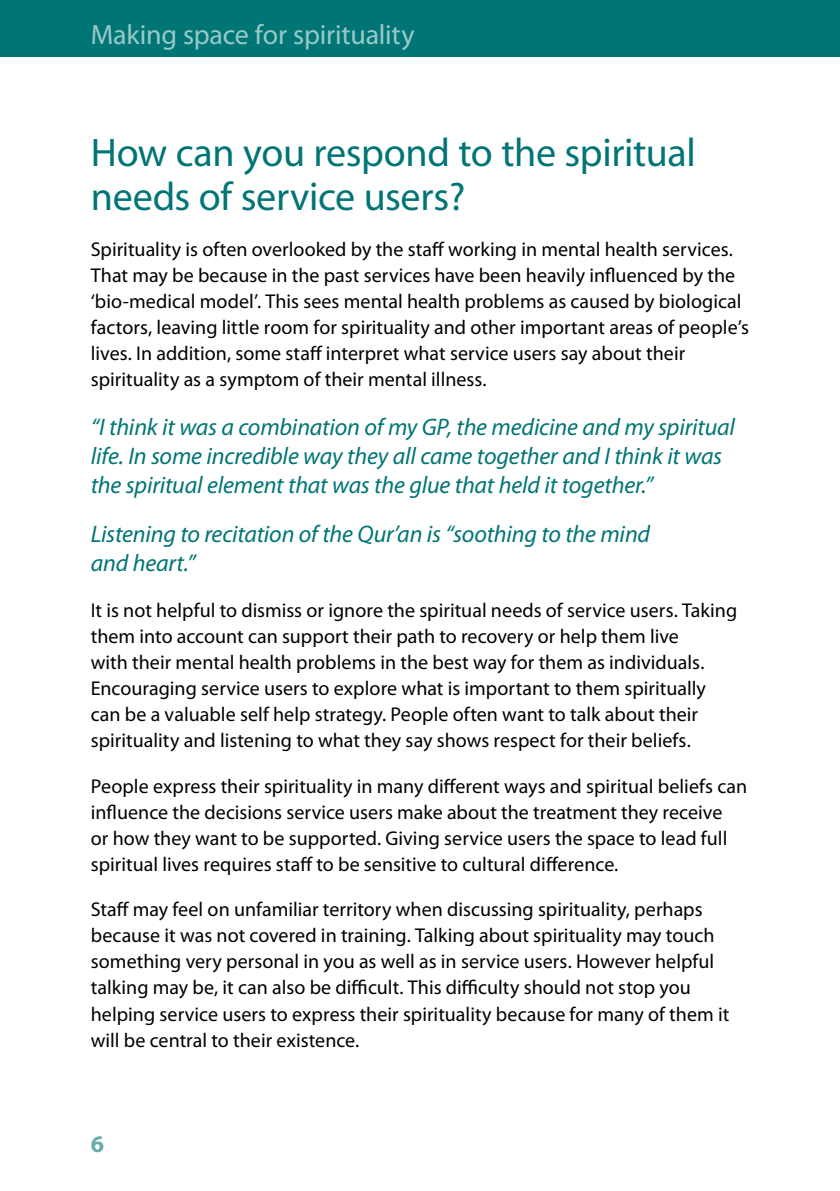
<style>
.page{position:relative;width:840px;height:1191px;background:#fff}
.page>*{position:absolute;margin:0;border:0;box-sizing:border-box;transform-origin:0 0}
.t1{font:40px/44px "Myriad";letter-spacing:-.01em;color:#007575}
.t2{font:28px "Myriad Pro";letter-spacing:-.01em;color:#99c8c8}
.t3{font:italic 24px/29px "Myriad Pro";letter-spacing:-.01em;color:#007575}
.t4{font:20px/26px "Myriad Pro";color:#000}
</style>
<div class="page">
<div style="left:0;top:0;width:839px;height:57px;background:#007575"></div>
<hr style="left:839px;top:0;width:1px;height:57px;background:#007575">
<h2 class="t2" style="left:91px;top:17px;width:325px">Making space for spirituality</h2>
<h1 class="t1" style="left:91px;top:132px;width:606px">How can you respond to the spiritual needs of service users?</h1>
<p class="t4" style="left:91px;top:236px;width:659px">Spirituality is often overlooked by the staff working in mental health services.<br>That may be because in the past services have been heavily influenced by the ‘bio-medical model’. This sees mental health problems as caused by biological factors, leaving little room for spirituality and other important areas of people’s lives. In addition, some staff interpret what service users say about their spirituality as a symptom of their mental illness.</p>
<p class="t3" style="left:91px;top:412px;width:645px">“I think it was a combination of my GP, the medicine and my spiritual life. In some incredible way they all came together and I think it was the spiritual element that was the glue that held it together.”</p>
<p class="t3" style="left:91px;top:519px;width:560px">Listening to recitation of the Qur’an is “soothing to the mind and heart.”</p>
<p class="t4" style="left:91px;top:596px;width:647px">It is not helpful to dismiss or ignore the spiritual needs of service users. Taking them into account can support their path to recovery or help them live<br>with their mental health problems in the best way for them as individuals.<br>Encouraging service users to explore what is important to them spiritually can be a valuable self help strategy. People often want to talk about their spirituality and listening to what they say shows respect for their beliefs.</p>
<p class="t4" style="left:91px;top:772px;width:657px">People express their spirituality in many different ways and spiritual beliefs can influence the decisions service users make about the treatment they receive<br>or how they want to be supported. Giving service users the space to lead full spiritual lives requires staff to be sensitive to cultural difference.</p>
<p class="t4" style="left:91px;top:896px;width:639px">Staff may feel on unfamiliar territory when discussing spirituality, perhaps because it was not covered in training. Talking about spirituality may touch something very personal in you as well as in service users. However helpful talking may be, it can also be difficult. This difficulty should not stop you helping service users to express their spirituality because for many of them it will be central to their existence.</p>
</div>
